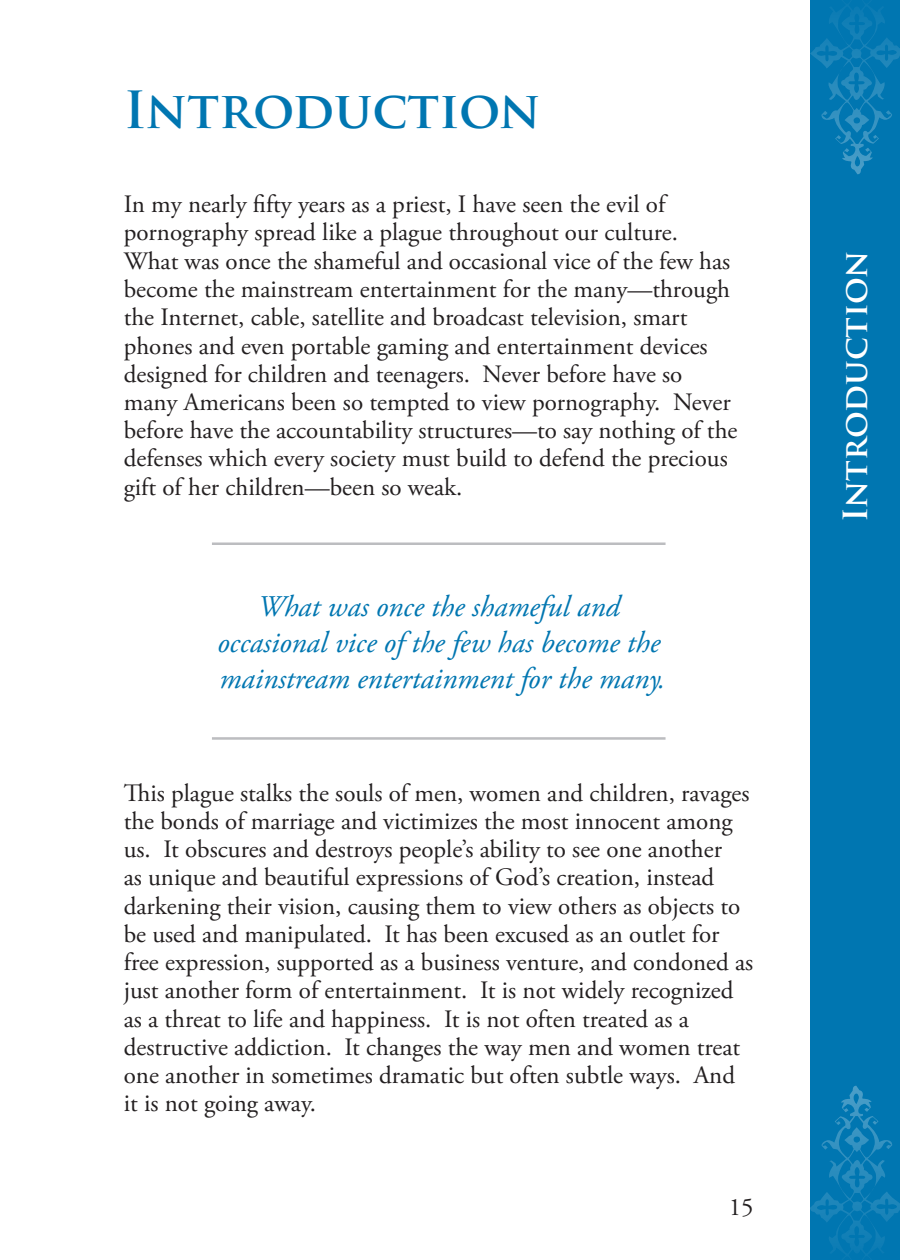
<style>
.page{position:relative;width:900px;height:1260px;background:#fff}
.page>*{position:absolute;margin:0;border:0;box-sizing:border-box;transform-origin:0 0}
.t1{font:700 50px "Trajan Pro";letter-spacing:-.005em;color:#0076b1}
.t2{font:700 32.5px "Trajan Pro";letter-spacing:-.005em;color:#fff}
.t3{font:italic 30px/36px "Adobe Garamond Pro";color:#0076b1;text-align:center}
.t4{font:25px/28.2px "Adobe Garamond Pro";color:#231f20}
</style>
<div class="page">
<div style="left:810px;top:0;width:90px;height:1260px;background:#0076b1"></div>
<svg style="left:810px;top:7px;width:90px;height:167px"></svg>
<svg style="left:810px;top:1086px;width:90px;height:168px"></svg>
<hr style="left:212px;top:542px;width:454px;height:3px;background:#bcbdc0">
<hr style="left:212px;top:737px;width:454px;height:3px;background:#bcbdc0">
<h1 class="t1" style="left:124px;top:78px;width:419px">Introduction</h1>
<p class="t4" style="left:124px;top:191px;width:615px">In my nearly fifty years as a priest, I have seen the evil of pornography spread like a plague throughout our culture.<br>What was once the shameful and occasional vice of the few has become the mainstream entertainment for the many—through the Internet, cable, satellite and broadcast television, smart phones and even portable gaming and entertainment devices designed for children and teenagers. Never before have so many Americans been so tempted to view pornography. Never before have the accountability structures—to say nothing of the defenses which every society must build to defend the precious gift of her children—been so weak.</p>
<p class="t3" style="left:217px;top:589px;width:449px">What was once the shameful and occasional vice of the few has become the mainstream entertainment for the many.</p>
<p class="t4" style="left:124px;top:779px;width:631px">This plague stalks the souls of men, women and children, ravages the bonds of marriage and victimizes the most innocent among us. It obscures and destroys people’s ability to see one another<br>as unique and beautiful expressions of God’s creation, instead darkening their vision, causing them to view others as objects to be used and manipulated. It has been excused as an outlet for free expression, supported as a business venture, and condoned as just another form of entertainment. It is not widely recognized as a threat to life and happiness. It is not often treated as a destructive addiction. It changes the way men and women treat one another in sometimes dramatic but often subtle ways. And it is not going away.</p>
<p class="t4" style="left:729px;top:1194px;width:26px">15</p>
<h2 class="t2" style="left:835px;top:522px;width:273px;rotate:-90deg">Introduction</h2>
</div>
